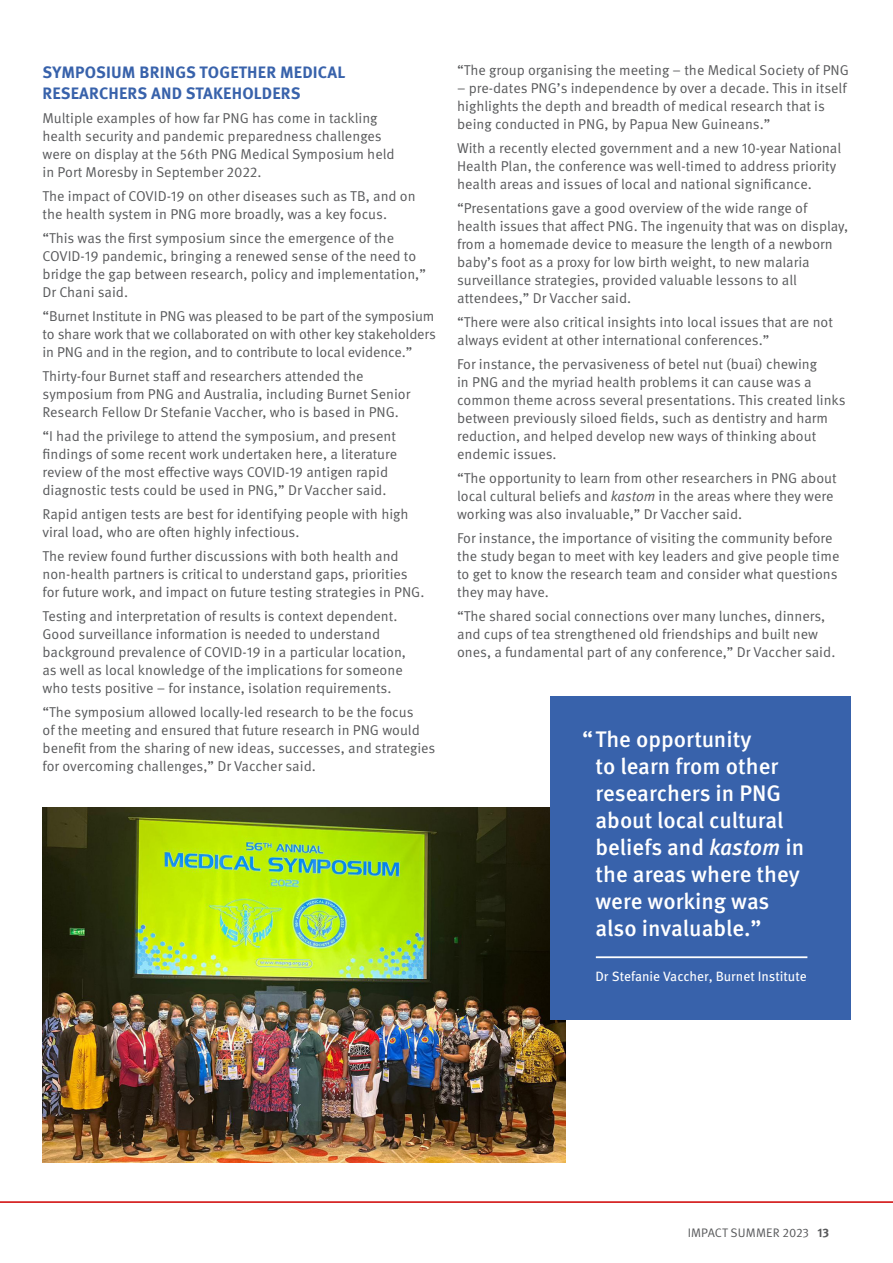
<style>
.page{position:relative;width:893px;height:1263px;background:#fff}
.page>*{position:absolute;margin:0;border:0;box-sizing:border-box;transform-origin:0 0}
.Body_Copy{font:500 22.5px/27px "Meta OT";color:#fff}
.Subheading{font:700 16.5px/21px "Meta OT";letter-spacing:.01em;color:#3862ab}
.Body_Copy-2{font:14.25px/18px "Meta OT Norm";color:#58595b}
.Body_Copy-3{font:13.5px "Meta OT";color:#fff}
.t1{font:12.3px "Meta OT Norm";letter-spacing:.01em;color:#58595b}
.s1{font-family:"Meta OT Norm Ita"}
.s2{font-style:italic}
.s3{font-family:"Meta OT";font-weight:700}
</style>
<div class="page">
<hr style="left:0;top:1201px;width:893px;height:2px;background:#cf0000">
<img style="left:43px;top:808px;width:522px;height:355px">
<div style="left:550px;top:696px;width:300px;height:323px;background:#3862ab"></div>
<hr style="left:596px;top:956px;width:211px;height:2px;background:#fff">
<p class="Subheading" style="left:43px;top:62px;width:304px">SYMPOSIUM BRINGS TOGETHER MEDICAL<br>RESEARCHERS AND STAKEHOLDERS</p>
<p class="Body_Copy-2" style="left:43px;top:109px;width:354px">Multiple examples of how far PNG has come in tackling health security and pandemic preparedness challenges were on display at the 56th PNG Medical Symposium held in Port Moresby in September 2022.</p>
<p class="Body_Copy-2" style="left:43px;top:187px;width:375px">The impact of COVID-19 on other diseases such as TB, and on the health system in PNG more broadly, was a key focus.</p>
<p class="Body_Copy-2" style="left:43px;top:229px;width:385px">“This was the first symposium since the emergence of the COVID-19 pandemic, bringing a renewed sense of the need to bridge the gap between research, policy and implementation,” Dr Chani said.</p>
<p class="Body_Copy-2" style="left:43px;top:307px;width:395px;text-align:justify">“Burnet Institute in PNG was pleased to be part of the symposium to share work that we collaborated on with other key stakeholders in PNG and in the region, and to contribute to local evidence.”</p>
<p class="Body_Copy-2" style="left:43px;top:367px;width:369px">Thirty-four Burnet staff and researchers attended the symposium from PNG and Australia, including Burnet Senior<br>Research Fellow Dr Stefanie Vaccher, who is based in PNG.</p>
<p class="Body_Copy-2" style="left:43px;top:427px;width:356px">“I had the privilege to attend the symposium, and present findings of some recent work undertaken here, a literature review of the most effective ways COVID-19 antigen rapid diagnostic tests could be used in PNG,” Dr Vaccher said.</p>
<p class="Body_Copy-2" style="left:43px;top:505px;width:368px">Rapid antigen tests are best for identifying people with high viral load, who are often highly infectious.</p>
<p class="Body_Copy-2" style="left:43px;top:547px;width:383px">The review found further discussions with both health and non-health partners is critical to understand gaps, priorities for future work, and impact on future testing strategies in PNG.</p>
<p class="Body_Copy-2" style="left:43px;top:607px;width:365px">Testing and interpretation of results is context dependent.<br>Good surveillance information is needed to understand background prevalence of COVID-19 in a particular location, as well as local knowledge of the implications for someone who tests positive – for instance, isolation requirements.</p>
<p class="Body_Copy-2" style="left:43px;top:703px;width:394px">“The symposium allowed locally-led research to be the focus<br>of the meeting and ensured that future research in PNG would benefit from the sharing of new ideas, successes, and strategies for overcoming challenges,” Dr Vaccher said.</p>
<p class="Body_Copy-2" style="left:457px;top:61px;width:393px">“The group organising the meeting – the Medical Society of PNG</p>
<p class="Body_Copy-2" style="left:457px;top:79px;width:391px">– pre-dates PNG’s independence by over a decade. This in itself highlights the depth and breadth of medical research that is being conducted in PNG, by Papua New Guineans.”</p>
<p class="Body_Copy-2" style="left:457px;top:139px;width:386px">With a recently elected government and a new 10-year National<br>Health Plan, the conference was well-timed to address priority health areas and issues of local and national significance.</p>
<p class="Body_Copy-2" style="left:457px;top:199px;width:393px">“Presentations gave a good overview of the wide range of health issues that affect PNG. The ingenuity that was on display, from a homemade device to measure the length of a newborn baby’s foot as a proxy for low birth weight, to new malaria surveillance strategies, provided valuable lessons to all attendees,” Dr Vaccher said.</p>
<p class="Body_Copy-2" style="left:457px;top:313px;width:377px">“There were also critical insights into local issues that are not always evident at other international conferences.”</p>
<p class="Body_Copy-2" style="left:457px;top:355px;width:390px">For instance, the pervasiveness of betel nut (buai) chewing<br>in PNG and the myriad health problems it can cause was a common theme across several presentations. This created links between previously siloed fields, such as dentistry and harm reduction, and helped develop new ways of thinking about endemic issues.</p>
<p class="Body_Copy-2" style="left:457px;top:469px;width:381px">“The opportunity to learn from other researchers in PNG about local cultural beliefs and <span class="s1">kastom</span> in the areas where they were working was also invaluable,” Dr Vaccher said.</p>
<p class="Body_Copy-2" style="left:457px;top:529px;width:384px">For instance, the importance of visiting the community before the study began to meet with key leaders and give people time to get to know the research team and consider what questions they may have.</p>
<p class="Body_Copy-2" style="left:457px;top:607px;width:380px">“The shared social connections over many lunches, dinners, and cups of tea strengthened old friendships and built new ones, a fundamental part of any conference,” Dr Vaccher said.</p>
<p class="Body_Copy" style="left:595px;top:726px;width:210px;text-indent:-13px">“The opportunity<br>to learn from other researchers in PNG about local cultural beliefs and <span class="s2">kastom</span> in the areas where they were working was also invaluable.”</p>
<p class="Body_Copy-3" style="left:595px;top:968px;width:213px">Dr Stefanie Vaccher, Burnet Institute</p>
<p class="t1" style="left:688px;top:1225px;width:143px">IMPACT SUMMER 2023 <span class="s3">13</span></p>
</div>
